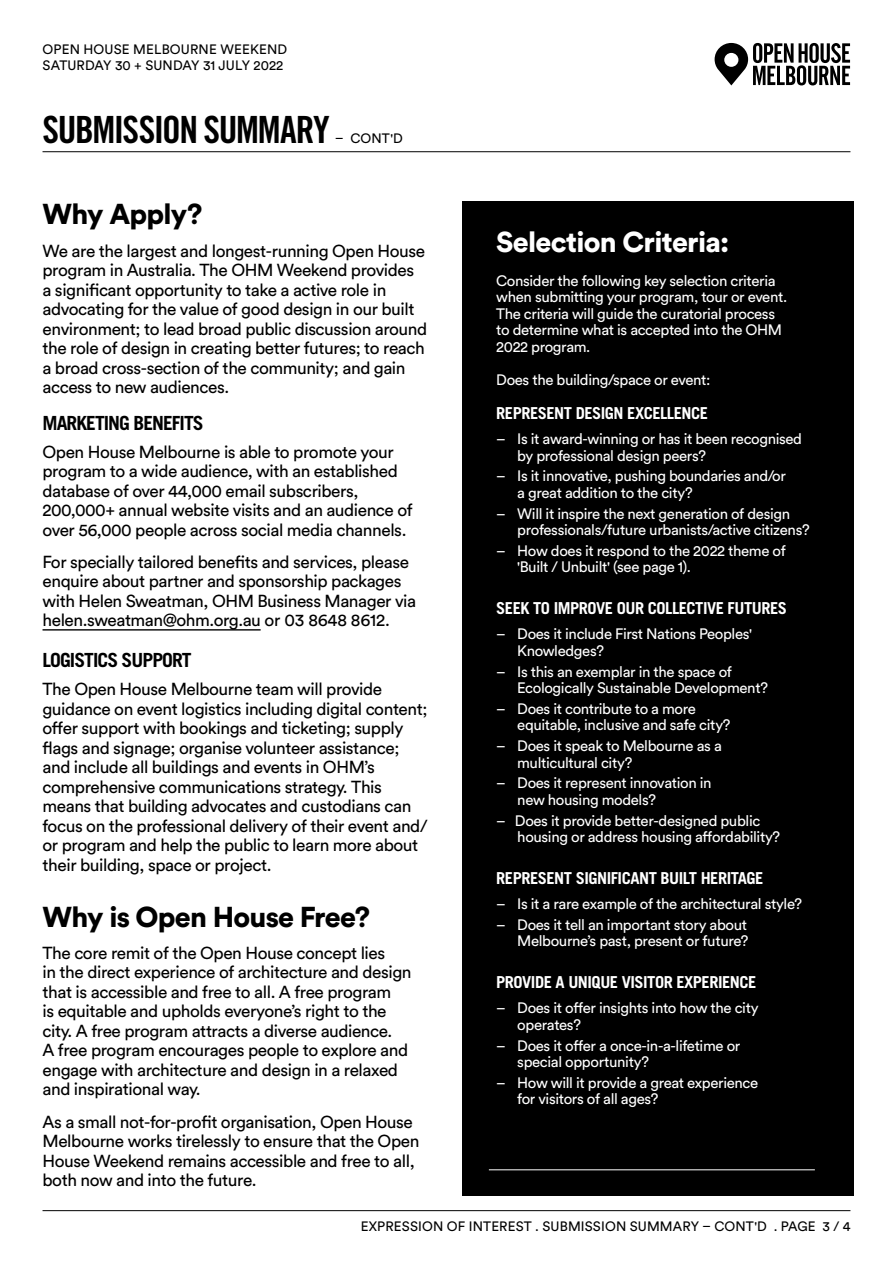
<style>
.page{position:relative;width:893px;height:1263px;background:#fff}
.page>*{position:absolute;margin:0;border:0;box-sizing:border-box;transform-origin:0 0}
.t1{font:37.5px "Trade Gothic LT Std Bd Cn 20";letter-spacing:-.04em;color:#000}
.t2{font:900 28.5px "Circular Pro";letter-spacing:-.025em;color:#000}
.t3{font:900 28.5px "Circular Pro";letter-spacing:-.025em;color:#fff}
.t4{font:700 19.5px "Trade Gothic LT Std";letter-spacing:-.05em;color:#000}
.t5{font:17.25px/19.5px "Circular Pro";letter-spacing:-.025em;color:#000}
.t6{font:700 16.5px "Trade Gothic LT Std";letter-spacing:-.03em;color:#fff}
.t7{font:15px/16.5px "Circular Pro";letter-spacing:-.025em;color:#fff}
.t8{font:13.5px/16.2px "Circular Pro";letter-spacing:.01em;color:#000}
</style>
<div class="page">
<hr style="left:43px;top:1210px;width:807px;height:1px;background:#000">
<svg style="left:715px;top:43px;width:135px;height:42px"></svg>
<hr style="left:43px;top:629px;width:218px;height:1px;background:#000">
<div style="left:462px;top:201px;width:391px;height:995px;background:#000"></div>
<hr style="left:489px;top:1169px;width:326px;height:1px;background:#fff">
<hr style="left:43px;top:151px;width:807px;height:1px;background:#000">
<p class="t8" style="left:43px;top:40px;width:246px">OPEN HOUSE MELBOURNE WEEKEND<br>SATURDAY 30 + SUNDAY 31 JULY 2022</p>
<h1 class="t1" style="left:43px;top:107px;width:289px">SUBMISSION SUMMARY</h1>
<p class="t8" style="left:335px;top:129px;width:69px">– CONT'D</p>
<h2 class="t2" style="left:43px;top:195px;width:161px">Why Apply?</h2>
<p class="t5" style="left:43px;top:240px;width:386px">We are the largest and longest-running Open House program in Australia. The OHM Weekend provides a significant opportunity to take a active role in advocating for the value of good design in our built environment; to lead broad public discussion around the role of design in creating better futures; to reach a broad cross-section of the community; and gain access to new audiences.</p>
<p class="t4" style="left:43px;top:411px;width:163px">MARKETING BENEFITS</p>
<p class="t5" style="left:43px;top:441px;width:372px">Open House Melbourne is able to promote your program to a wide audience, with an established database of over 44,000 email subscribers, 200,000+ annual website visits and an audience of over 56,000 people across social media channels.</p>
<p class="t5" style="left:43px;top:551px;width:375px">For specially tailored benefits and services, please enquire about partner and sponsorship packages with Helen Sweatman, OHM Business Manager via helen.sweatman@ohm.org.au or 03 8648 8612.</p>
<p class="t4" style="left:43px;top:648px;width:151px">LOGISTICS SUPPORT</p>
<p class="t5" style="left:43px;top:679px;width:387px">The Open House Melbourne team will provide guidance on event logistics including digital content; offer support with bookings and ticketing; supply flags and signage; organise volunteer assistance; and include all buildings and events in OHM’s comprehensive communications strategy. This means that building advocates and custodians can focus on the professional delivery of their event and/ or program and help the public to learn more about their building, space or project.</p>
<h2 class="t2" style="left:43px;top:897px;width:329px">Why is Open House Free?</h2>
<p class="t5" style="left:43px;top:942px;width:371px">The core remit of the Open House concept lies<br>in the direct experience of architecture and design that is accessible and free to all. A free program<br>is equitable and upholds everyone’s right to the city. A free program attracts a diverse audience.<br>A free program encourages people to explore and engage with architecture and design in a relaxed and inspirational way.</p>
<p class="t5" style="left:43px;top:1111px;width:378px">As a small not-for-profit organisation, Open House Melbourne works tirelessly to ensure that the Open House Weekend remains accessible and free to all, both now and into the future.</p>
<h2 class="t3" style="left:496px;top:223px;width:235px">Selection Criteria:</h2>
<p class="t7" style="left:496px;top:272px;width:292px">Consider the following key selection criteria when submitting your program, tour or event.<br>The criteria will guide the curatorial process to determine what is accepted into the OHM 2022 program.</p>
<p class="t7" style="left:496px;top:371px;width:216px">Does the building/space or event:</p>
<p class="t6" style="left:496px;top:403px;width:213px">REPRESENT DESIGN EXCELLENCE</p>
<p class="t7" style="left:517px;top:430px;width:286px;text-indent:-21px">– Is it award-winning or has it been recognised by professional design peers?</p>
<p class="t7" style="left:517px;top:467px;width:270px;text-indent:-21px">– Is it innovative, pushing boundaries and/or a great addition to the city?</p>
<p class="t7" style="left:517px;top:504px;width:294px;text-indent:-21px">– Will it inspire the next generation of design professionals/future urbanists/active citizens?</p>
<p class="t7" style="left:517px;top:542px;width:270px;text-indent:-21px">– How does it respond to the 2022 theme of 'Built / Unbuilt' (see page 1).</p>
<p class="t6" style="left:496px;top:598px;width:292px">SEEK TO IMPROVE OUR COLLECTIVE FUTURES</p>
<p class="t7" style="left:517px;top:625px;width:236px;text-indent:-21px">– Does it include First Nations Peoples'<br>Knowledges?</p>
<p class="t7" style="left:517px;top:662px;width:252px;text-indent:-21px">– Is this an exemplar in the space of<br>Ecologically Sustainable Development?</p>
<p class="t7" style="left:517px;top:700px;width:215px;text-indent:-21px">– Does it contribute to a more equitable, inclusive and safe city?</p>
<p class="t7" style="left:517px;top:737px;width:206px;text-indent:-21px">– Does it speak to Melbourne as a multicultural city?</p>
<p class="t7" style="left:517px;top:774px;width:196px;text-indent:-21px">– Does it represent innovation in new housing models?</p>
<p class="t7" style="left:517px;top:811px;width:265px;text-indent:-21px">– Does it provide better-designed public housing or address housing affordability?</p>
<p class="t6" style="left:496px;top:868px;width:269px">REPRESENT SIGNIFICANT BUILT HERITAGE</p>
<p class="t7" style="left:496px;top:895px;width:307px">– Is it a rare example of the architectural style?</p>
<p class="t7" style="left:496px;top:916px;width:254px;text-align:right">– Does it tell an important story about<br>Melbourne’s past, present or future?</p>
<p class="t6" style="left:496px;top:972px;width:262px">PROVIDE A UNIQUE VISITOR EXPERIENCE</p>
<p class="t7" style="left:517px;top:999px;width:243px;text-indent:-21px">– Does it offer insights into how the city operates?</p>
<p class="t7" style="left:517px;top:1036px;width:225px;text-indent:-21px">– Does it offer a once-in-a-lifetime or special opportunity?</p>
<p class="t7" style="left:517px;top:1074px;width:242px;text-indent:-21px">– How will it provide a great experience for visitors of all ages?</p>
<p class="t8" style="left:361px;top:1218px;width:491px">EXPRESSION OF INTEREST . SUBMISSION SUMMARY – CONT'D . PAGE 3 / 4</p>
</div>
